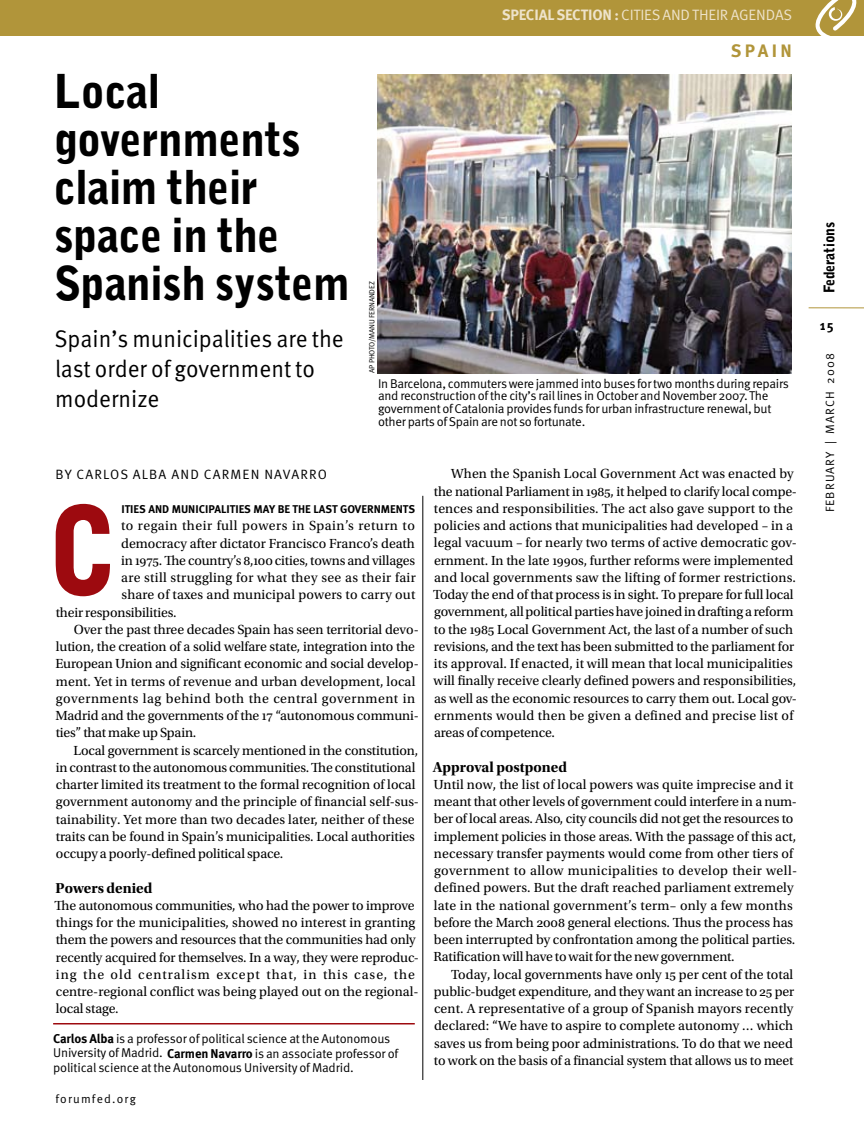
<style>
.page{position:relative;width:864px;height:1134px;background:#fff}
.page>*{position:absolute;margin:0;border:0;box-sizing:border-box;transform-origin:0 0}
.t1{font:900 120px "Bell Gothic Std";color:#9d0a0f;scale:.9 1}
.t2{font:900 46.5px/48px "Bell Gothic Std";letter-spacing:-.01em;color:#000;scale:.95 1}
.t3{font:24px/30px "Meta OT";color:#000;scale:.95 1}
.t4{font:700 18px "Meta OT";color:#b1953a}
.t5{font:15px "Utopia Std Bold Subh";color:#000}
.t6{font:700 15px "Meta OT";letter-spacing:-.01em;color:#eee3cb}
.t7{font:15px "Meta OT";letter-spacing:.06em;color:#eee3cb}
.t8{font:900 14.7px "Bell Gothic Std";letter-spacing:-.015em;color:#000;scale:.95 1}
.t9{font:13.8px/17.2px "Utopia Std";letter-spacing:-.005em;color:#000}
.t10{font:13.8px "Utopia Std";letter-spacing:.035em;color:#000}
.t11{font:13.8px "Utopia Std";letter-spacing:.02em;color:#000}
.t12{font:13.8px "Utopia Std";letter-spacing:.015em;color:#000}
.t13{font:13.5px "Meta OT";letter-spacing:.09em;color:#000}
.t14{font:700 13.5px "Meta OT";color:#000}
.t15{font:12.75px/12.8px "Meta OT";letter-spacing:-.02em;color:#000}
.t16{font:12px "Meta OT";letter-spacing:.09em;color:#000}
.t17{font:700 11.25px "Meta OT";letter-spacing:.06em;color:#000}
.t18{font:7.5px "Meta OT";letter-spacing:-.02em;color:#000}
.s1{font-weight:400}
.s2{font-weight:700}
</style>
<div class="page">
<div style="left:0;top:0;width:864px;height:36px;background:#b1953a"></div>
<hr style="left:423px;top:496px;width:1px;height:584px;background:#000">
<hr style="left:53px;top:1023px;width:362px;height:1px;background:#9d0a0f">
<hr style="left:809px;top:307px;width:55px;height:1px;background:#b1953a">
<img style="left:377px;top:74px;width:414px;height:299px">
<svg style="left:815px;top:0;width:42px;height:36px"></svg>
<p class="t6" style="left:502px;top:6px;width:135px">SPECIAL SECTION : <span class="s1">Cities</span></p>
<p class="t7" style="left:663px;top:6px;width:78px">and their agen</p>
<p class="t7" style="left:766px;top:6px;width:19px">das</p>
<h2 class="t2" style="left:54px;top:68px;width:313px">Local governments claim their space in the<br>Spanish system</h2>
<h3 class="t3" style="left:54px;top:324px;width:306px">Spain’s municipalities are the last order of government to modernize</h3>
<p class="t18" style="left:368px;top:373px;width:93px;rotate:-90deg">AP Photo/Manu Fernan dez</p>
<h3 class="t4" style="left:731px;top:40px;width:13px">SPAIN</h3>
<p class="t15" style="left:378px;top:377px;width:413px">In Barcelona, commuters were jammed into buses for two months during repairs and reconstruction of the city’s rail lines in October and November 2007. The government of Catalonia provides funds for urban infrastructure renewal, but other parts of Spain are not so fortunate.</p>
<p class="t13" style="left:56px;top:466px;width:185px">By Carlos Alba an d Carmen</p>
<p class="t13" style="left:264px;top:466px;width:20px">Nava</p>
<p class="t13" style="left:301px;top:466px;width:28px">rro</p>
<p class="t17" style="left:121px;top:502px;width:6px">ITIES</p>
<p class="t17" style="left:148px;top:502px;width:8px">AND</p>
<p class="t17" style="left:172px;top:502px;width:7px">MUNICIPALITIES</p>
<p class="t17" style="left:253px;top:502px;width:47px">MAY BETHE</p>
<p class="t17" style="left:313px;top:502px;width:7px">LAST</p>
<p class="t17" style="left:340px;top:502px;width:29px">GOVERNMENTS</p>
<p class="t10" style="left:121px;top:518px;width:295px">to regain their full powers in Spain’s return to</p>
<p class="t9" style="left:121px;top:535px;width:295px">democracy after dictator Francisco Franco’s death</p>
<p class="t9" style="left:121px;top:552px;width:295px">in 1975. The country’s 8,100 cities, towns and villages</p>
<p class="t11" style="left:121px;top:570px;width:296px">are still struggling for what they see as their fair</p>
<p class="t12" style="left:121px;top:587px;width:295px">share of taxes and municipal powers to carry out</p>
<p class="t9" style="left:56px;top:604px;width:122px">their responsibilities.</p>
<p class="t9" style="left:74px;top:621px;width:347px">Over the past three decades Spain has seen territorial devo-</p>
<p class="t9" style="left:56px;top:638px;width:361px">lution, the creation of a solid welfare state, integration into the</p>
<p class="t9" style="left:55px;top:655px;width:365px">European Union and significant economic and social develop-</p>
<p class="t9" style="left:56px;top:673px;width:361px">ment. Yet in terms of revenue and urban development, local</p>
<p class="t10" style="left:56px;top:691px;width:361px">governments lag behind both the central government in</p>
<p class="t9" style="left:56px;top:707px;width:365px">Madrid and the governments of the 17 “autonomous communi-</p>
<p class="t9" style="left:56px;top:724px;width:142px">ties” that make up Spain.</p>
<p class="t9" style="left:73px;top:742px;width:346px">Local government is scarcely mentioned in the constitution,</p>
<p class="t9" style="left:56px;top:759px;width:361px">in contrast to the autonomous communities. The constitutional</p>
<p class="t9" style="left:56px;top:776px;width:361px">charter limited its treatment to the formal recognition of local</p>
<p class="t9" style="left:56px;top:793px;width:364px">government autonomy and the principle of financial self-sus-</p>
<p class="t9" style="left:56px;top:811px;width:360px">tainability. Yet more than two decades later, neither of these</p>
<p class="t9" style="left:56px;top:828px;width:361px">traits can be found in Spain’s municipalities. Local authorities</p>
<p class="t9" style="left:56px;top:845px;width:229px">occupy a poorly-defined political space.</p>
<p class="t5" style="left:56px;top:879px;width:98px">Powers denied</p>
<p class="t9" style="left:55px;top:897px;width:366px">The autonomous communities, who had the power to improve things for the municipalities, showed no interest in granting them the powers and resources that the communities had only recently acquired for themselves. In a way, they were reproduc&shy;ing the old centralism except that, in this case, the centre-regional conflict was being played out on the regional&shy;local stage.</p>
<h1 class="t1" style="left:47px;top:481px;width:82px">C</h1>
<p class="t15" style="left:53px;top:1031px;width:347px;line-height:15px"><span class="s2">CARLOS ALBA</span> is a professor of political science at the Autonomous<br>U niversity of Madrid. <span class="s2">CARMEN NAVARRO</span> is an associate professor of political science at the Autonomous U niversity of Madrid.</p>
<p class="t16" style="left:55px;top:1091px;width:82px">forumfed.org</p>
<p class="t9" style="left:433px;top:466px;width:365px;text-indent:18px">When the Spanish Local Government Act was enacted by the national Parliament in 1985, it helped to clarify local compe&shy;tences and responsibilities. The act also gave support to the policies and actions that municipalities had developed – in a legal vacuum – for nearly two terms of active democratic gov&shy;ernment. In the late 1990s, further reforms were implemented and local governments saw the lifting of former restrictions.<br>Today the end of that process is in sight. To prepare for full local government, all political parties have joined in drafting a reform to the 1985 Local Government Act, the last of a number of such revisions, and the text has been submitted to the parliament for its approval. If enacted, it will mean that local municipalities will finally receive clearly defined powers and responsibilities, as well as the economic resources to carry them out. Local gov&shy;ernments would then be given a defined and precise list of areas of competence.</p>
<p class="t5" style="left:433px;top:758px;width:136px">Approval postponed</p>
<p class="t9" style="left:434px;top:776px;width:365px">Until now, the list of local powers was quite imprecise and it meant that other levels of government could interfere in a num&shy;ber of local areas. Also, city councils did not get the resources to implement policies in those areas. With the passage of this act, necessary transfer payments would come from other tiers of government to allow municipalities to develop their well&shy;defined powers. But the draft reached parliament extremely late in the national government’s term– only a few months before the March 2008 general elections. Thus the process has been interrupted by confrontation among the political parties.<br>Ratification will have to wait for the new government.</p>
<p class="t9" style="left:434px;top:966px;width:362px;text-align:justify;text-indent:17px">Today, local governments have only 15 per cent of the total public-budget expenditure, and they want an increase to 25 per cent. A representative of a group of Spanish mayors recently declared: “We have to aspire to complete autonomy … which saves us from being poor administrations. To do that we need to work on the basis of a financial system that allows us to meet</p>
<p class="t8" style="left:821px;top:293px;width:76px;rotate:-90deg">Federations</p>
<p class="t14" style="left:820px;top:317px;width:16px">15</p>
<p class="t16" style="left:823px;top:512px;width:160px;rotate:-90deg">FEBRUARY | MARCH 2008</p>
</div>
